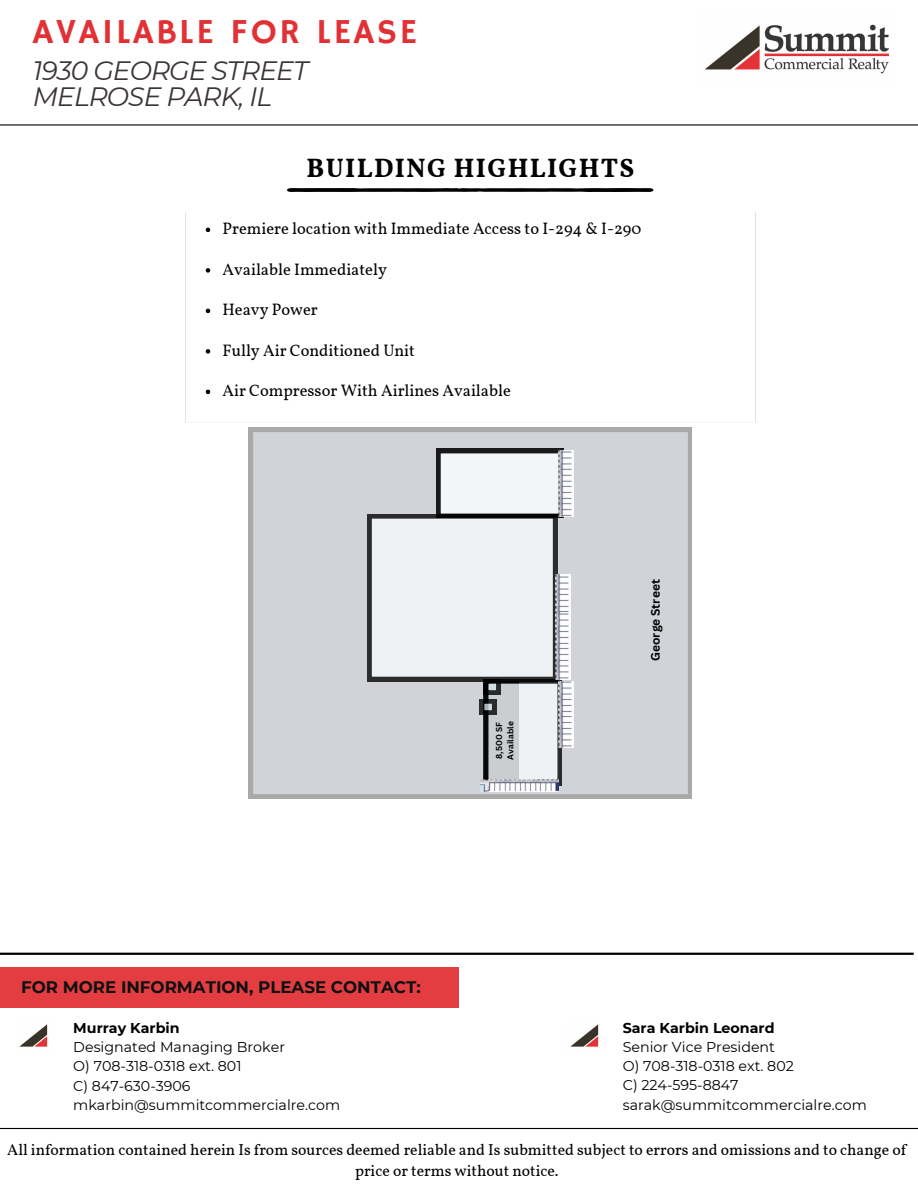
<style>
.page{position:relative;width:918px;height:1188px;background:#fff}
.page>*{position:absolute;margin:0;border:0;box-sizing:border-box;transform-origin:0 0}
.t1{font:34.95px "Hammersmith One";letter-spacing:.075em;color:#e23135}
.t2{font:italic 26.55px/25.8px "Montserrat";letter-spacing:-.035em;color:#3b3435}
.t3{font:700 26.55px "Vollkorn";letter-spacing:.05em;color:#000}
.t4{font:700 16.65px "Montserrat";color:#000}
.t5{font:16.5px "Vollkorn";color:#000}
.t6{font:15.75px/21.3px "Vollkorn";color:#000;text-align:center}
.t7{font:14.25px/19.2px "Montserrat";color:#000}
.t8{font:700 12px "Canva Sans";color:#000}
.t9{font:700 8.4px "Canva Sans";color:#000}
.s1{font-weight:700}
</style>
<div class="page">
<hr style="left:0;top:124px;width:918px;height:2px;background:#000">
<svg style="left:206px;top:228px;width:4px;height:4px"></svg>
<svg style="left:206px;top:268px;width:4px;height:5px"></svg>
<svg style="left:206px;top:309px;width:4px;height:4px"></svg>
<svg style="left:206px;top:349px;width:4px;height:5px"></svg>
<svg style="left:206px;top:390px;width:4px;height:4px"></svg>
<div style="left:0;top:967px;width:459px;height:41px;background:#e33d41"></div>
<hr style="left:0;top:1128px;width:918px;height:1px;background:#000">
<img style="left:19px;top:1024px;width:29px;height:23px">
<img style="left:570px;top:1024px;width:29px;height:23px">
<img style="left:704px;top:24px;width:186px;height:50px">
<svg style="left:287px;top:188px;width:367px;height:4px"></svg>
<svg style="left:249px;top:428px;width:443px;height:371px;background:#cdcfd5"></svg>
<svg style="left:367px;top:449px;width:196px;height:337px"></svg>
<img style="left:559px;top:681px;width:14px;height:67px">
<img style="left:559px;top:450px;width:14px;height:67px">
<img style="left:481px;top:780px;width:78px;height:11px">
<img style="left:556px;top:574px;width:14px;height:105px">
<hr style="left:0;top:953px;width:914px;height:2px;background:#000">
<p class="t1" style="left:33px;top:12px;width:386px">AVAILABLE FOR LEASE</p>
<p class="t2" style="left:33px;top:57px;width:277px">1930 GEORGE STREET<br>MELROSE PARK, IL</p>
<p class="t3" style="left:307px;top:152px;width:329px">BUILDING HIGHLIGHTS</p>
<p class="t5" style="left:223px;top:219px;width:420px">Premiere location with Immediate Access to I-294 &amp; I-290</p>
<p class="t5" style="left:223px;top:259px;width:166px">Available Immediately</p>
<h1 class="t5" style="left:223px;top:300px;width:97px">Heavy Power</h1>
<h3 class="t5" style="left:223px;top:340px;width:194px">Fully Air Conditioned Unit</h3>
<h2 class="t5" style="left:223px;top:381px;width:290px">Air Compressor With Airlines Available</h2>
<p class="t9" style="left:493px;top:759px;width:38px;rotate:-90deg">8,500 SF</p>
<p class="t9" style="left:505px;top:760px;width:40px;rotate:-90deg">Available</p>
<h4 class="t8" style="left:647px;top:661px;width:83px;rotate:-90deg">George Street</h4>
<p class="t4" style="left:21px;top:977px;width:401px">FOR MORE INFORMATION, PLEASE CONTACT:</p>
<p class="t7" style="left:73px;top:1018px;width:268px"><span class="s1">Murray Karbin<br></span>Designated Managing Broker<br>O) 708-318-0318 ext. 801<br>C) 847-630-3906 mkarbin@summitcommercialre.com</p>
<p class="t7" style="left:623px;top:1018px;width:246px"><span class="s1">Sara Karbin Leonard<br></span>Senior Vice President<br>O) 708-318-0318 ext. 802<br>C) 224-595-8847 sarak@summitcommercialre.com</p>
<p class="t6" style="left:7px;top:1140px;width:901px">All information contained herein Is from sources deemed reliable and Is submitted subject to errors and omissions and to change of price or terms without notice.</p>
</div>
